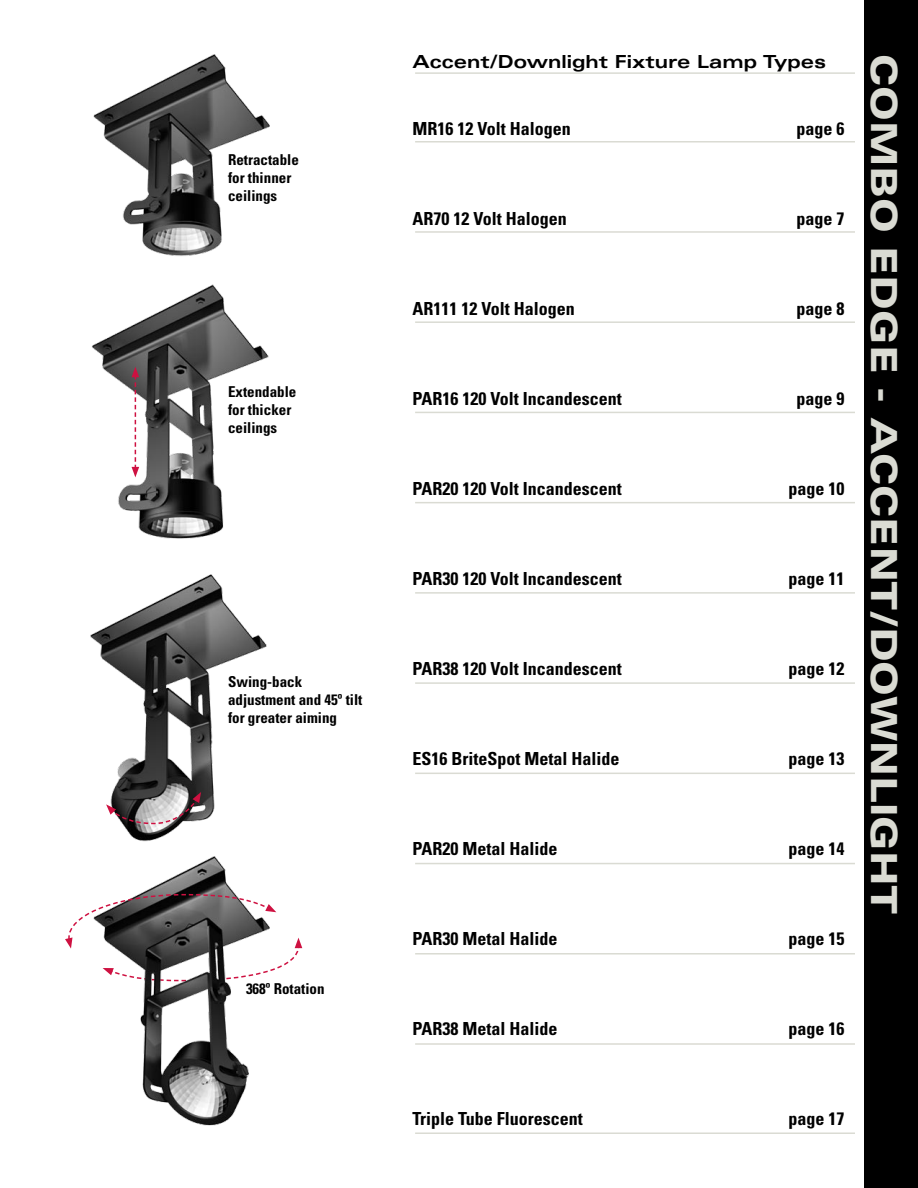
<style>
.page{position:relative;width:918px;height:1188px;background:#fff}
.page>*{position:absolute;margin:0;border:0;box-sizing:border-box;transform-origin:0 0}
.t1{font:900 expanded 36px "Univers";color:#dadbd3}
.t2{font:700 condensed 18px "Univers";color:#000}
.t3{font:700 expanded 18px "Univers";color:#000}
.t4{font:700 condensed 15px/18px "Univers";color:#000}
</style>
<div class="page">
<div style="left:864px;top:0;width:54px;height:1188px;background:#000"></div>
<hr style="left:415px;top:72px;width:440px;height:2px;background:#dadbd3">
<hr style="left:415px;top:141px;width:440px;height:1px;background:#dadbd3">
<hr style="left:415px;top:231px;width:440px;height:2px;background:#dadbd3">
<hr style="left:415px;top:321px;width:440px;height:2px;background:#dadbd3">
<hr style="left:415px;top:412px;width:440px;height:1px;background:#dadbd3">
<hr style="left:415px;top:502px;width:440px;height:1px;background:#dadbd3">
<hr style="left:415px;top:592px;width:440px;height:2px;background:#dadbd3">
<hr style="left:415px;top:682px;width:440px;height:2px;background:#dadbd3">
<hr style="left:415px;top:773px;width:440px;height:1px;background:#dadbd3">
<hr style="left:415px;top:863px;width:440px;height:1px;background:#dadbd3">
<hr style="left:415px;top:953px;width:440px;height:2px;background:#dadbd3">
<hr style="left:415px;top:1043px;width:440px;height:2px;background:#dadbd3">
<img style="left:93px;top:54px;width:177px;height:201px">
<img style="left:92px;top:255px;width:177px;height:255px">
<img style="left:90px;top:510px;width:177px;height:317px">
<img style="left:125px;top:827px;width:178px;height:299px">
<svg style="left:65px;top:893px;width:237px;height:89px"></svg>
<svg style="left:132px;top:367px;width:7px;height:110px"></svg>
<svg style="left:106px;top:792px;width:95px;height:33px"></svg>
<hr style="left:415px;top:1132px;width:440px;height:2px;background:#dadbd3">
<p class="t4" style="left:228px;top:151px;width:72px">Retractable for thinner ceilings</p>
<p class="t4" style="left:228px;top:382px;width:70px">Extendable for thicker ceilings</p>
<p class="t4" style="left:228px;top:673px;width:136px">Swing-back adjustment and 45º tilt for greater aiming</p>
<p class="t4" style="left:246px;top:979px;width:80px">368º Rotation</p>
<p class="t3" style="left:413px;top:52px;width:415px">Accent/Downlight Fixture Lamp Types</p>
<h1 class="t1" style="left:905px;top:54px;width:862px;rotate:90deg">COMBO EDGE - ACCENT/DOWNLIGHT</h1>
<p class="t2" style="left:413px;top:118px;width:160px">MR16 12 Volt Halogen</p>
<p class="t2" style="left:797px;top:118px;width:49px">page 6</p>
<p class="t2" style="left:413px;top:208px;width:156px">AR70 12 Volt Halogen</p>
<p class="t2" style="left:797px;top:208px;width:49px">page 7</p>
<p class="t2" style="left:413px;top:298px;width:164px">AR111 12 Volt Halogen</p>
<p class="t2" style="left:797px;top:298px;width:49px">page 8</p>
<p class="t2" style="left:413px;top:388px;width:211px">PAR16 120 Volt Incandescent</p>
<p class="t2" style="left:797px;top:388px;width:49px">page 9</p>
<p class="t2" style="left:413px;top:478px;width:211px">PAR20 120 Volt Incandescent</p>
<p class="t2" style="left:789px;top:478px;width:57px">page 10</p>
<p class="t2" style="left:413px;top:568px;width:211px">PAR30 120 Volt Incandescent</p>
<p class="t2" style="left:789px;top:568px;width:57px">page 11</p>
<p class="t2" style="left:413px;top:658px;width:211px">PAR38 120 Volt Incandescent</p>
<p class="t2" style="left:789px;top:658px;width:57px">page 12</p>
<p class="t2" style="left:413px;top:748px;width:208px">ES16 BriteSpot Metal Halide</p>
<p class="t2" style="left:789px;top:748px;width:57px">page 13</p>
<p class="t2" style="left:413px;top:838px;width:147px">PAR20 Metal Halide</p>
<p class="t2" style="left:789px;top:838px;width:57px">page 14</p>
<p class="t2" style="left:413px;top:928px;width:147px">PAR30 Metal Halide</p>
<p class="t2" style="left:789px;top:928px;width:57px">page 15</p>
<p class="t2" style="left:413px;top:1018px;width:147px">PAR38 Metal Halide</p>
<p class="t2" style="left:789px;top:1018px;width:57px">page 16</p>
<p class="t2" style="left:413px;top:1108px;width:172px">Triple Tube Fluorescent</p>
<p class="t2" style="left:789px;top:1108px;width:57px">page 17</p>
</div>
